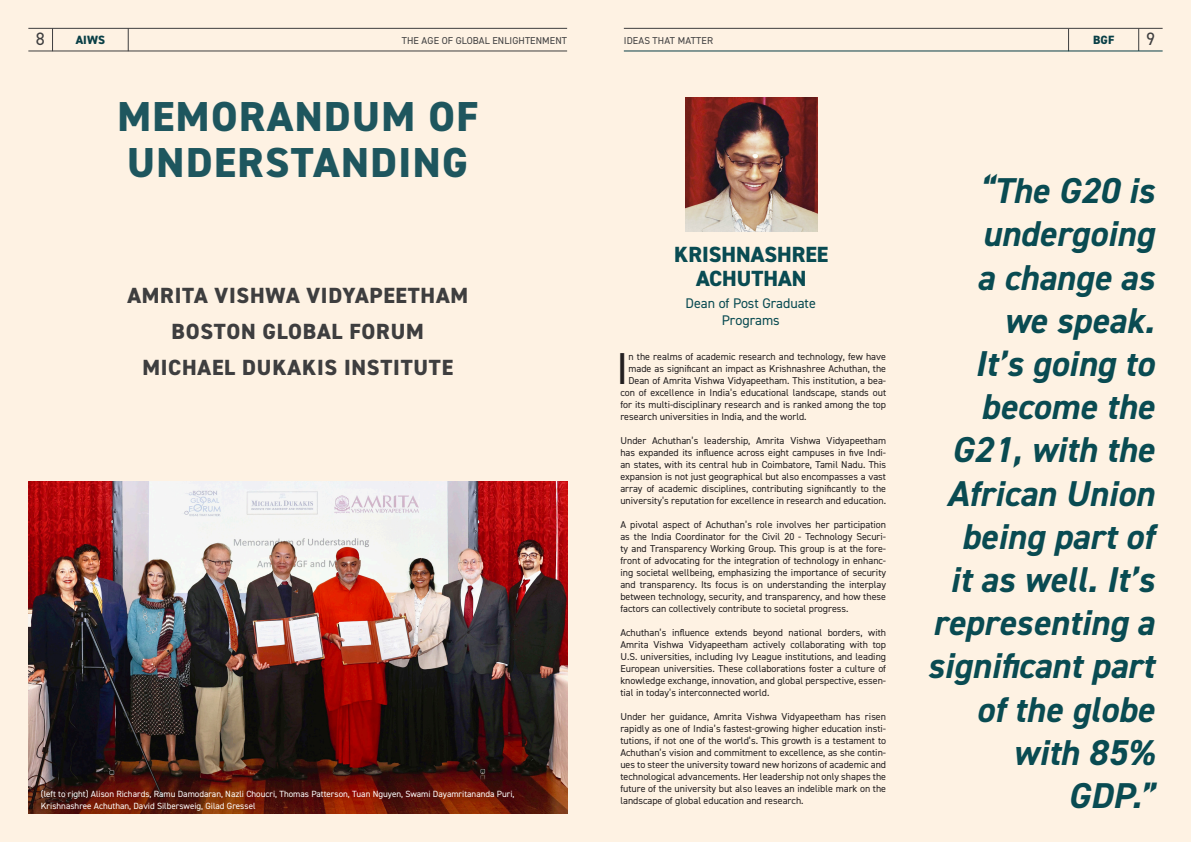
<style>
.page{position:relative;width:1191px;height:842px;background:#fef2e3}
.page>*{position:absolute;margin:0;border:0;box-sizing:border-box;transform-origin:0 0}
.Body_intro{font:44.8px "DIN2014";color:#231f20}
._36pt_TITLE{font:800 42px/46px "DIN2014";letter-spacing:.035em;color:#1e565e}
.Italic_body{font:italic 700 36px/43.2px "DIN2014";color:#094b52;text-align:right}
._36pt_TITLE-2{font:800 22px "DIN2014";letter-spacing:.035em;color:#3e3e3f}
.Italic_body-2{font:800 22px "DIN2014";color:#094b52}
.t1{font:18px "DIN2014";color:#3e3e3f}
.Italic_body-3{font:14px/16.8px "DIN2014";color:#094b52;text-align:center}
.t2{font:800 12px "DIN2014";letter-spacing:.01em;color:#093f46}
.Body_intro-2{font:10px/12px "DIN2014";color:#231f20;text-align:justify}
.Left_top_page_title{font:10px "DIN2014";letter-spacing:.01em;color:#3e3e3f}
.Right_top_page_title{font:10px "DIN2014";letter-spacing:.01em;color:#3e3e3f}
.Body_intro-3{font:9px "DIN2014";color:#fff}
</style>
<div class="page">
<img style="left:28px;top:482px;width:539px;height:332px">
<img style="left:686px;top:98px;width:131px;height:133px">
<hr style="left:28px;top:28px;width:539px;height:1px;background:#3e3e3f">
<hr style="left:624px;top:28px;width:538px;height:1px;background:#3e3e3f">
<svg style="left:52px;top:29px;width:1px;height:22px"></svg>
<svg style="left:1068px;top:29px;width:1px;height:22px"></svg>
<svg style="left:128px;top:28px;width:1px;height:23px"></svg>
<svg style="left:1138px;top:29px;width:1px;height:22px"></svg>
<hr style="left:624px;top:51px;width:538px;height:1px;background:#093f46">
<hr style="left:28px;top:51px;width:539px;height:1px;background:#3e3e3f">
<h3 class="t1" style="left:36px;top:28px;width:10px">8</h3>
<p class="t2" style="left:76px;top:32px;width:31px">AIWS</p>
<p class="t2" style="left:1093px;top:32px;width:23px">BGF</p>
<h3 class="t1" style="left:1146px;top:28px;width:10px">9</h3>
<p class="Left_top_page_title" style="left:402px;top:34px;width:167px">THE AGE OF GLOBAL ENLIGHTENMENT</p>
<p class="Right_top_page_title" style="left:624px;top:34px;width:91px">IDEAS THAT MATTER</p>
<p class="_36pt_TITLE" style="left:117px;top:93px;width:362px">MEMORANDUM OF<br>UNDERSTANDING</p>
<p class="_36pt_TITLE-2" style="left:127px;top:281px;width:342px">AMRITA VISHWA VIDYAPEETHAM</p>
<p class="_36pt_TITLE-2" style="left:172px;top:317px;width:254px">BOSTON GLOBAL FORUM</p>
<p class="_36pt_TITLE-2" style="left:142px;top:353px;width:312px">MICHAEL DUKAKIS INSTITUTE</p>
<p class="Body_intro-3" style="left:41px;top:788px;width:475px">(left to right) Alison Richards, Ramu Damodaran, Nazli Choucri, Thomas Patterson, Tuan Nguyen, Swami Dayamritananda Puri,</p>
<p class="Body_intro-3" style="left:41px;top:800px;width:216px">Krishnashree Achuthan, David Silbersweig, Gilad Gressel</p>
<p class="Italic_body-2" style="left:674px;top:240px;width:156px">KRISHNASHREE</p>
<p class="Italic_body-2" style="left:696px;top:264px;width:112px">ACHUTHAN</p>
<p class="Italic_body-3" style="left:685px;top:294px;width:132px">Dean of Post Graduate<br>Programs</p>
<p class="Body_intro" style="left:616px;top:341px;width:14px">I</p>
<p class="Body_intro-2" style="left:628px;top:350px;width:259px">n the realms of academic research and technology, few have</p>
<p class="Body_intro-2" style="left:628px;top:362px;width:259px">made as significant an impact as Krishnashree Achuthan, the</p>
<p class="Body_intro-2" style="left:628px;top:374px;width:259px">Dean of Amrita Vishwa Vidyapeetham. This institution, a bea-</p>
<p class="Body_intro-2" style="left:620px;top:386px;width:267px">con of excellence in India’s educational landscape, stands out</p>
<p class="Body_intro-2" style="left:620px;top:398px;width:267px">for its multi-disciplinary research and is ranked among the top</p>
<p class="Body_intro-2" style="left:620px;top:410px;width:188px">research universities in India, and the world.</p>
<p class="Body_intro-2" style="left:620px;top:434px;width:267px">Under Achuthan’s leadership, Amrita Vishwa Vidyapeetham has expanded its influence across eight campuses in five Indi&shy;an states, with its central hub in Coimbatore, Tamil Nadu. This expansion is not just geographical but also encompasses a vast array of academic disciplines, contributing significantly to the university’s reputation for excellence in research and education.</p>
<p class="Body_intro-2" style="left:620px;top:518px;width:267px">A pivotal aspect of Achuthan’s role involves her participation as the India Coordinator for the Civil 20 - Technology Securi&shy;ty and Transparency Working Group. This group is at the fore&shy;front of advocating for the integration of technology in enhanc&shy;ing societal wellbeing, emphasizing the importance of security and transparency. Its focus is on understanding the interplay between technology, security, and transparency, and how these factors can collectively contribute to societal progress.</p>
<p class="Body_intro-2" style="left:620px;top:626px;width:267px">Achuthan’s influence extends beyond national borders, with Amrita Vishwa Vidyapeetham actively collaborating with top U.S. universities, including Ivy League institutions, and leading European universities. These collaborations foster a culture of knowledge exchange, innovation, and global perspective, essen&shy;tial in today’s interconnected world.</p>
<p class="Body_intro-2" style="left:620px;top:710px;width:267px">Under her guidance, Amrita Vishwa Vidyapeetham has risen rapidly as one of India’s fastest-growing higher education insti&shy;tutions, if not one of the world’s. This growth is a testament to Achuthan’s vision and commitment to excellence, as she contin&shy;ues to steer the university toward new horizons of academic and technological advancements. Her leadership not only shapes the future of the university but also leaves an indelible mark on the landscape of global education and research.</p>
<p class="Italic_body" style="left:927px;top:169px;width:229px">“The G20 is undergoing<br>a change as we speak.<br>It’s going to become the<br>G21, with the<br>African Union being part of<br>it as well. It’s representing a significant part of the globe with 85%<br>GDP.”</p>
</div>
